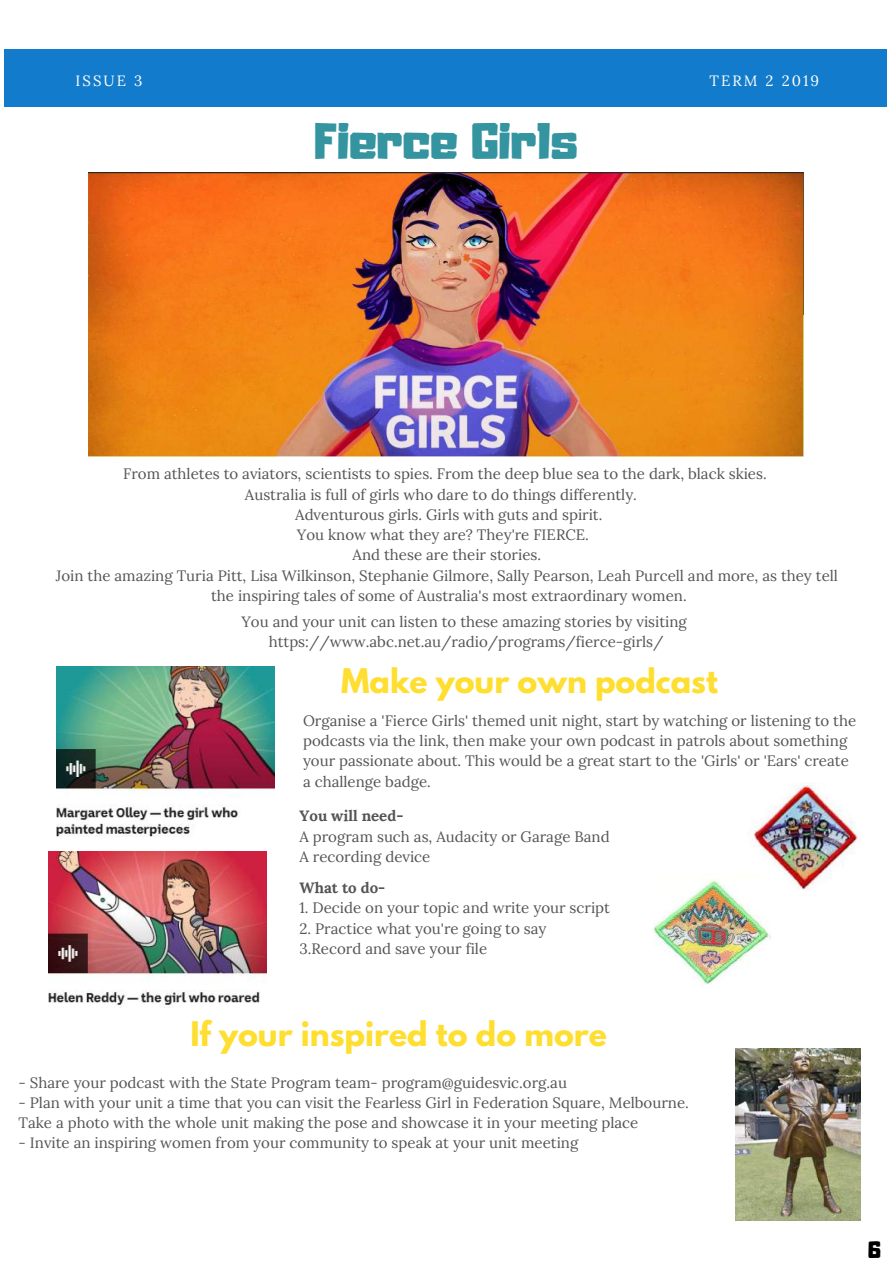
<style>
.page{position:relative;width:894px;height:1264px;background:#fff}
.page>*{position:absolute;margin:0;border:0;box-sizing:border-box;transform-origin:0 0}
.t1{font:45px "Adumu";color:#3494a0}
.t2{font:700 30px "League Spartan";color:#ffde32}
.t3{font:21px "Adumu";color:#000}
.t4{font:15px/20.2px "Lora";color:#545454}
.t5{font:700 15px "Lora";color:#545454}
.t6{font:14.85px "Lora";letter-spacing:.14em;color:#fff}
</style>
<div class="page">
<div style="left:5px;top:49px;width:881px;height:58px;background:#127bcb"></div>
<img style="left:88px;top:172px;width:715px;height:284px">
<img style="left:56px;top:666px;width:218px;height:170px">
<img style="left:49px;top:851px;width:217px;height:155px">
<img style="left:751px;top:782px;width:108px;height:109px">
<img style="left:653px;top:873px;width:118px;height:111px">
<img style="left:735px;top:1048px;width:125px;height:172px">
<p class="t6" style="left:75px;top:71px;width:69px">ISSUE 3</p>
<p class="t6" style="left:709px;top:71px;width:111px">TERM 2 2019</p>
<h1 class="t1" style="left:314px;top:103px;width:264px">Fierce Girls</h1>
<p class="t4" style="left:123px;top:464px;width:645px">From athletes to aviators, scientists to spies. From the deep blue sea to the dark, black skies.</p>
<p class="t4" style="left:245px;top:484px;width:393px">Australia is full of girls who dare to do things differently.</p>
<p class="t4" style="left:295px;top:504px;width:308px">Adventurous girls. Girls with guts and spirit.</p>
<p class="t4" style="left:297px;top:524px;width:293px">You know what they are? They're FIERCE.</p>
<p class="t4" style="left:352px;top:545px;width:190px">And these are their stories.</p>
<p class="t4" style="left:56px;top:565px;width:783px">Join the amazing Turia Pitt, Lisa Wilkinson, Stephanie Gilmore, Sally Pearson, Leah Purcell and more, as they tell</p>
<p class="t4" style="left:211px;top:585px;width:477px">the inspiring tales of some of Australia's most extraordinary women.</p>
<p class="t4" style="left:241px;top:611px;width:447px;text-align:center">You and your unit can listen to these amazing stories by visiting https://www.abc.net.au/radio/programs/fierce-girls/</p>
<h2 class="t2" style="left:341px;top:665px;width:378px">Make your own podcast</h2>
<p class="t4" style="left:303px;top:710px;width:554px">Organise a 'Fierce Girls' themed unit night, start by watching or listening to the podcasts via the link, then make your own podcast in patrols about something your passionate about. This would be a great start to the 'Girls' or 'Ears' create a challenge badge.</p>
<p class="t5" style="left:299px;top:806px;width:105px">You will need-</p>
<p class="t4" style="left:299px;top:826px;width:311px">A program such as, Audacity or Garage Band<br>A recording device</p>
<p class="t5" style="left:299px;top:878px;width:87px">What to do-</p>
<p class="t4" style="left:299px;top:897px;width:312px">1. Decide on your topic and write your script</p>
<p class="t4" style="left:299px;top:918px;width:248px">2. Practice what you're going to say<br>3.Record and save your file</p>
<h2 class="t2" style="left:190px;top:1019px;width:418px">If your inspired to do more</h2>
<p class="t4" style="left:19px;top:1071px;width:549px">- Share your podcast with the State Program team- program@guidesvic.org.au</p>
<p class="t4" style="left:19px;top:1092px;width:671px">- Plan with your unit a time that you can visit the Fearless Girl in Federation Square, Melbourne.<br>Take a photo with the whole unit making the pose and showcase it in your meeting place</p>
<p class="t4" style="left:19px;top:1132px;width:561px">- Invite an inspiring women from your community to speak at your unit meeting</p>
<h3 class="t3" style="left:867px;top:1231px;width:14px">6</h3>
</div>
